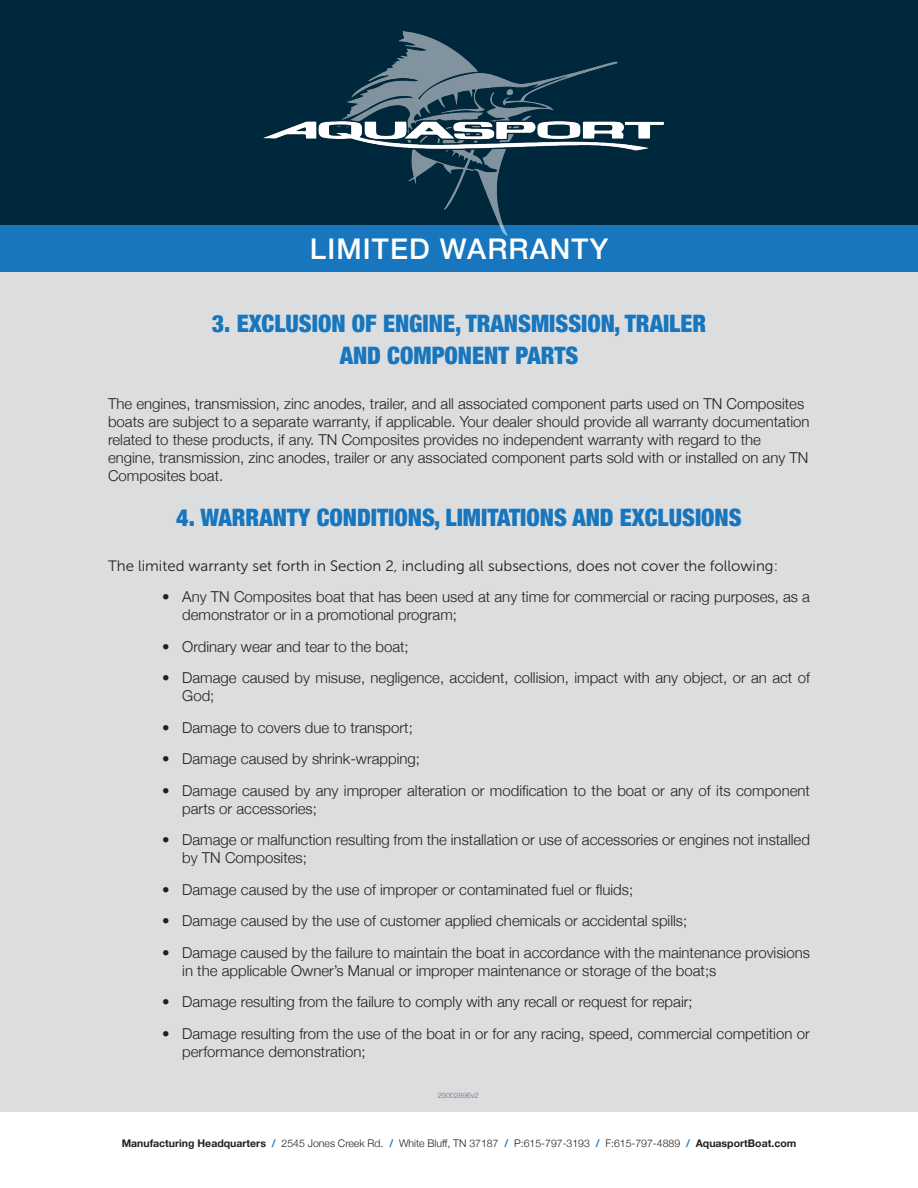
<style>
.page{position:relative;width:918px;height:1188px;background:#fff}
.page>*{position:absolute;margin:0;border:0;box-sizing:border-box;transform-origin:0 0}
.t1{font:500 28.5px "Helvetica Neue";letter-spacing:.04em;color:#fff}
.t2{font:900 condensed 24px "Helvetica Neue";color:#1776bd}
.t3{font:300 15px/18px "Helvetica Neue";color:#231f20}
.t4{font:15px "Museo Sans 300";color:#231f20}
.t5{font:300 10.5px "Helvetica Neue";color:#231f20}
.t6{font:300 9px "Helvetica Neue";color:#76787b}
.t7{font:300 7.5px "Helvetica Neue";color:#6c6d70}
.s1{font-weight:700}
.s2{font-weight:700;color:#1776bd}
</style>
<div class="page">
<div style="left:0;top:219px;width:918px;height:893px;background:#dcdddf"></div>
<div style="left:0;top:0;width:918px;height:271px;background:#00283d"></div>
<div style="left:0;top:225px;width:918px;height:46px;background:#1776bd"></div>
<img style="left:264px;top:31px;width:400px;height:204px">
<h1 class="t1" style="left:310px;top:225px;width:300px">LIMITED WARRANTY</h1>
<p class="t2" style="left:212px;top:304px;width:496px">3. EXCLUSION OF ENGINE, TRANSMISSION, TRAILER</p>
<p class="t2" style="left:340px;top:336px;width:240px">AND COMPONENT PARTS</p>
<p class="t3" style="left:108px;top:393px;width:703px">The engines, transmission, zinc anodes, trailer, and all associated component parts used on TN Composites boats are subject to a separate warranty, if applicable. Your dealer should provide all warranty documentation related to these products, if any. TN Composites provides no independent warranty with regard to the engine, transmission, zinc anodes, trailer or any associated component parts sold with or installed on any TN Composites boat.</p>
<p class="t2" style="left:176px;top:498px;width:567px">4. WARRANTY CONDITIONS, LIMITATIONS AND EXCLUSIONS</p>
<p class="t4" style="left:108px;top:558px;width:672px">The limited warranty set forth in Section 2, including all subsections, does not cover the following:</p>
<p class="t3" style="left:182px;top:587px;width:629px;text-indent:-20px">• Any TN Composites boat that has been used at any time for commercial or racing purposes, as a demonstrator or in a promotional program;</p>
<p class="t3" style="left:162px;top:636px;width:248px">• Ordinary wear and tear to the boat;</p>
<p class="t3" style="left:182px;top:668px;width:629px;text-indent:-20px">• Damage caused by misuse, negligence, accident, collision, impact with any object, or an act of<br>God;</p>
<p class="t3" style="left:162px;top:717px;width:252px">• Damage to covers due to transport;</p>
<p class="t3" style="left:162px;top:749px;width:260px">• Damage caused by shrink-wrapping;</p>
<p class="t3" style="left:182px;top:780px;width:629px;text-indent:-20px">• Damage caused by any improper alteration or modification to the boat or any of its component parts or accessories;</p>
<p class="t3" style="left:182px;top:830px;width:629px;text-indent:-20px">• Damage or malfunction resulting from the installation or use of accessories or engines not installed by TN Composites;</p>
<p class="t3" style="left:162px;top:879px;width:473px">• Damage caused by the use of improper or contaminated fuel or fluids;</p>
<p class="t3" style="left:162px;top:911px;width:527px">• Damage caused by the use of customer applied chemicals or accidental spills;</p>
<p class="t3" style="left:182px;top:942px;width:629px;text-indent:-20px">• Damage caused by the failure to maintain the boat in accordance with the maintenance provisions in the applicable Owner’s Manual or improper maintenance or storage of the boat;s</p>
<p class="t3" style="left:162px;top:992px;width:532px">• Damage resulting from the failure to comply with any recall or request for repair;</p>
<p class="t3" style="left:182px;top:1023px;width:629px;text-indent:-20px">• Damage resulting from the use of the boat in or for any racing, speed, commercial competition or performance demonstration;</p>
<p class="t7" style="left:438px;top:1089px;width:43px">29002896v2</p>
<p class="t6" style="left:432px;top:1089px;width:56px">117322898v1</p>
<p class="t5" style="left:122px;top:1135px;width:676px"><span class="s1">Manufacturing Headquarters</span> <span class="s2">/</span> 2545 Jones Creek Rd. <span class="s2">/</span> White Bluff, TN 37187 <span class="s2">/</span> P:615-797-3193 <span class="s2">/</span> F:615-797-4889 <span class="s2">/</span> <span class="s1">AquasportBoat.com</span></p>
</div>
